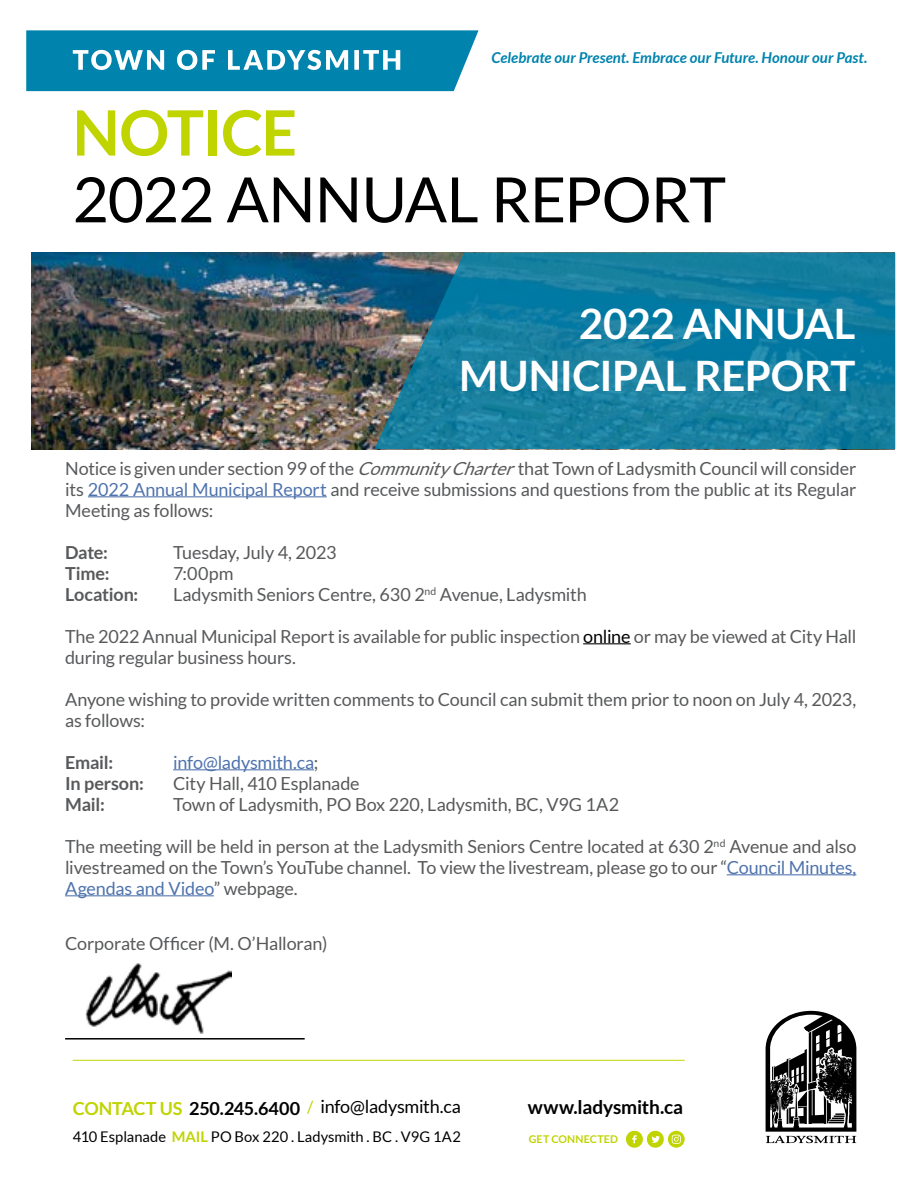
<style>
.page{position:relative;width:918px;height:1188px;background:#fff}
.page>*{position:absolute;margin:0;border:0;box-sizing:border-box;transform-origin:0 0}
.t1{font:62.55px "Lato";letter-spacing:-.015em;color:#000}
.t2{font:700 62.55px "Lato";letter-spacing:-.025em;color:#c0d400}
.t3{font:700 42px/51.8px "Lato";letter-spacing:-.01em;color:#fff;text-align:right}
.t4{font:700 19.05px "Lato";letter-spacing:-.005em;color:#000}
.t5{font:18px/21px "Lato";letter-spacing:-.01em;color:#58595b;text-align:justify}
.t6{font:18px "Lato";letter-spacing:-.015em;color:#000}
.t7{font:700 18px "Lato";letter-spacing:-.01em;color:#58595b}
.t8{font:18px "Lato";letter-spacing:-.015em;color:#4f73ad}
.t9{font:italic 700 15px "Lato";letter-spacing:.005em;color:#0083ad}
.t10{font:14.7px "Lato";color:#000}
.t11{font:700 10.65px "Lato";letter-spacing:.02em;color:#c0d400}
.s1{font-style:italic}
.s2{color:#4f73ad}
.s3{color:#000}
.s4{color:#58595b}
.s5{font-weight:700;color:#c0d400}
.s6{font-weight:700}
.s7{font-family:"Myriad Pro";color:#c0d400}
</style>
<div class="page">
<svg style="left:766px;top:1011px;width:90px;height:132px"></svg>
<svg style="left:26px;top:30px;width:453px;height:61px;background:#2092b7"></svg>
<img style="left:31px;top:253px;width:343px;height:196px">
<svg style="left:374px;top:253px;width:521px;height:196px;background:#187c9d"></svg>
<hr style="left:73px;top:1060px;width:612px;height:1px;background:#c0d400">
<svg style="left:668px;top:1131px;width:17px;height:17px"></svg>
<svg style="left:672px;top:1135px;width:9px;height:9px"></svg>
<svg style="left:626px;top:1131px;width:38px;height:17px"></svg>
<hr style="left:88px;top:496px;width:239px;height:1px;background:#4f73ad">
<hr style="left:583px;top:643px;width:48px;height:1px;background:#000">
<hr style="left:173px;top:769px;width:141px;height:1px;background:#4f73ad">
<hr style="left:727px;top:874px;width:129px;height:1px;background:#4f73ad">
<hr style="left:65px;top:895px;width:149px;height:1px;background:#4f73ad">
<hr style="left:65px;top:1038px;width:240px;height:2px;background:#000">
<img style="left:86px;top:963px;width:145px;height:71px">
<p class="t9" style="left:491px;top:49px;width:378px">Celebrate our Present. Embrace our Future. Honour our Past.</p>
<h1 class="t2" style="left:73px;top:97px;width:226px">NOTICE</h1>
<h1 class="t1" style="left:73px;top:165px;width:655px">2022 ANNUAL REPORT</h1>
<h2 class="t3" style="left:459px;top:298px;width:398px">2022 ANNUAL<br>MUNICIPAL REPORT</h2>
<p class="t5" style="left:65px;top:457px;width:793px">Notice is given under section 99 of the <span class="s1">CommunityCharter</span>that Town of Ladysmith Council will consider its <span class="s2">2022 Annual Municipal Report</span> and receive submissions and questions from the public at its Regular Meeting as follows:</p>
<p class="t7" style="left:65px;top:542px;width:45px">Date:</p>
<p class="t5" style="left:173px;top:541px;width:165px">Tuesday, July 4, 2023</p>
<p class="t7" style="left:65px;top:563px;width:46px">Time:</p>
<p class="t5" style="left:173px;top:562px;width:62px">7:00pm</p>
<p class="t7" style="left:65px;top:584px;width:75px">Location:</p>
<p class="t5" style="left:173px;top:583px;width:415px">Ladysmith Seniors Centre, 630 2<sup>nd</sup> Avenue, Ladysmith</p>
<p class="t5" style="left:65px;top:625px;width:793px">The 2022 Annual Municipal Report is available for public inspection <span class="s3">online</span> or may be viewed at City Hall during regular business hours.</p>
<p class="t5" style="left:65px;top:688px;width:793px">Anyone wishing to provide written comments to Council can submit them prior to noon on July 4, 2023, as follows:</p>
<p class="t7" style="left:65px;top:752px;width:50px">Email:</p>
<p class="t8" style="left:173px;top:752px;width:147px">info@ladysmith.ca<span class="s4">;</span></p>
<p class="t7" style="left:65px;top:773px;width:80px">In person:</p>
<p class="t5" style="left:173px;top:772px;width:188px">City Hall, 410 Esplanade</p>
<p class="t7" style="left:65px;top:794px;width:41px">Mail:</p>
<p class="t5" style="left:173px;top:793px;width:448px">Town of Ladysmith, PO Box 220, Ladysmith, BC, V9G 1A2</p>
<p class="t5" style="left:65px;top:835px;width:793px">The meeting will be held in person at the Ladysmith Seniors Centre located at 630 2<sup>nd</sup> Avenue and also livestreamed on the Town’s YouTube channel. To view the livestream, please go to our “<span class="s2">Council Minutes, Agendas and Video</span>” webpage.</p>
<p class="t5" style="left:65px;top:933px;width:264px">Corporate Officer (M. O’Halloran)</p>
<p class="t6" style="left:73px;top:1097px;width:389px"><span class="s5">CONTACT US</span> <span class="s6">250.245.6400</span> <span class="s7">/</span> info@ladysmith.ca</p>
<p class="t10" style="left:73px;top:1128px;width:389px">410 Esplanade <span class="s5">MAIL</span> PO Box 220 . Ladysmith . BC . V9G 1A2</p>
<p class="t4" style="left:528px;top:1096px;width:157px">www.ladysmith.ca</p>
<p class="t11" style="left:529px;top:1133px;width:91px">GET CONNECTED</p>
</div>
